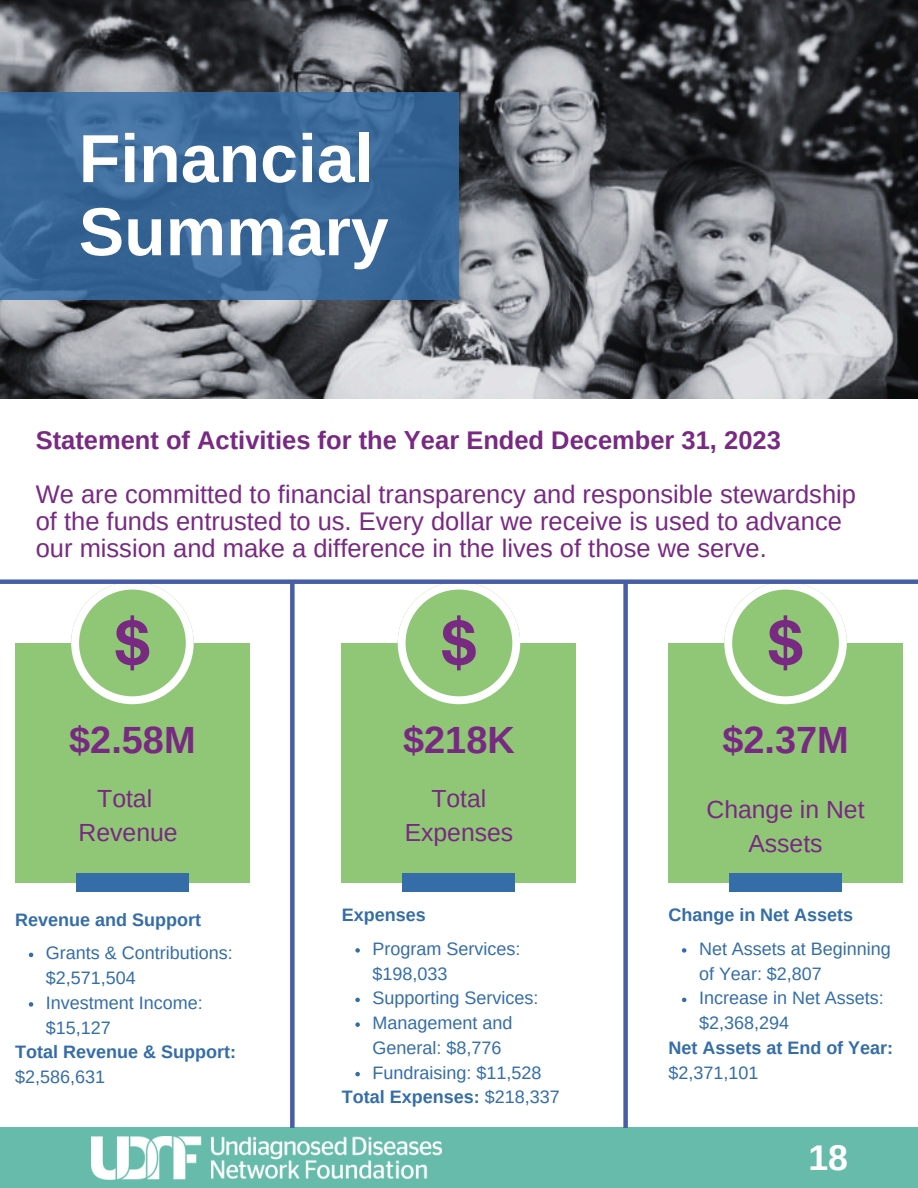
<style>
.page{position:relative;width:918px;height:1188px;background:#fff}
.page>*{position:absolute;margin:0;border:0;box-sizing:border-box;transform-origin:0 0}
.t1{font:700 67.95px/73.2px "Arimo";color:#fff}
.t2{font:700 37.95px "Arimo";color:#782982}
.t3{font:700 35.7px "Arimo";color:#fff}
.t4{font:25.5px/27px "Arimo";color:#782982}
.t5{font:700 25.5px "Arimo";color:#782982}
.t6{font:24.75px/34px "Arimo";color:#782982;text-align:center}
.t7{font:18px/24.8px "Arimo";color:#346da7}
.t8{font:700 18px/24.8px "Arimo";color:#346da7}
.s1{font-weight:400}
</style>
<div class="page">
<img style="left:0;top:0;width:918px;height:398px">
<div style="left:0;top:1128px;width:918px;height:60px;background:#6ba"></div>
<img style="left:92px;top:1137px;width:350px;height:42px">
<svg style="left:0;top:92px;width:459px;height:207px;background:#396898"></svg>
<div style="left:15px;top:643px;width:235px;height:239px;background:#90c776"></div>
<div style="left:76px;top:873px;width:113px;height:18px;background:#346da7"></div>
<div style="left:342px;top:643px;width:234px;height:239px;background:#90c776"></div>
<div style="left:403px;top:873px;width:112px;height:18px;background:#346da7"></div>
<div style="left:668px;top:643px;width:235px;height:239px;background:#90c776"></div>
<div style="left:729px;top:873px;width:113px;height:18px;background:#346da7"></div>
<svg style="left:71px;top:584px;width:123px;height:120px"></svg>
<svg style="left:398px;top:584px;width:122px;height:120px"></svg>
<svg style="left:724px;top:584px;width:123px;height:120px"></svg>
<svg style="left:29px;top:953px;width:4px;height:4px"></svg>
<svg style="left:29px;top:1002px;width:4px;height:5px"></svg>
<svg style="left:682px;top:948px;width:4px;height:5px"></svg>
<svg style="left:682px;top:998px;width:4px;height:4px"></svg>
<svg style="left:355px;top:948px;width:5px;height:5px"></svg>
<svg style="left:355px;top:998px;width:5px;height:4px"></svg>
<svg style="left:355px;top:1022px;width:5px;height:5px"></svg>
<svg style="left:355px;top:1072px;width:5px;height:4px"></svg>
<div style="left:0;top:579px;width:918px;height:5px;background:#475da6"></div>
<div style="left:290px;top:582px;width:5px;height:546px;background:#475da6"></div>
<div style="left:623px;top:582px;width:5px;height:546px;background:#475da6"></div>
<h4 class="t1" style="left:79px;top:122px;width:311px">Financial<br>Summary</h4>
<p class="t5" style="left:36px;top:426px;width:747px">Statement of Activities for the Year Ended December 31, 2023</p>
<h1 class="t4" style="left:36px;top:480px;width:822px">We are committed to financial transparency and responsible stewardship of the funds entrusted to us. Every dollar we receive is used to advance our mission and make a difference in the lives of those we serve.</h1>
<p class="t2" style="left:69px;top:719px;width:128px">$2.58M</p>
<p class="t6" style="left:79px;top:781px;width:101px">Total<br>Revenue</p>
<h4 class="t8" style="left:15px;top:907px;width:187px">Revenue and Support</h4>
<h4 class="t7" style="left:46px;top:941px;width:188px">Grants &amp; Contributions: $2,571,504</h4>
<h4 class="t7" style="left:46px;top:990px;width:158px">Investment Income: $15,127</h4>
<h2 class="t8" style="left:15px;top:1040px;width:222px">Total Revenue &amp; Support: <span class="s1">$2,586,631</span></h2>
<p class="t2" style="left:403px;top:719px;width:113px">$218K</p>
<p class="t6" style="left:405px;top:781px;width:110px">Total<br>Expenses</p>
<p class="t8" style="left:342px;top:903px;width:85px">Expenses</p>
<p class="t7" style="left:372px;top:936px;width:149px">Program Services: $198,033</p>
<p class="t7" style="left:372px;top:986px;width:167px">Supporting Services:</p>
<p class="t7" style="left:372px;top:1011px;width:142px">Management and<br>General: $8,776</p>
<h5 class="t7" style="left:372px;top:1060px;width:171px">Fundraising: $11,528</h5>
<p class="t8" style="left:342px;top:1085px;width:220px">Total Expenses: <span class="s1">$218,337</span></p>
<p class="t2" style="left:722px;top:719px;width:128px">$2.37M</p>
<p class="t6" style="left:707px;top:792px;width:160px">Change in Net<br>Assets</p>
<h2 class="t8" style="left:668px;top:903px;width:186px">Change in Net Assets</h2>
<h2 class="t7" style="left:699px;top:936px;width:193px">Net Assets at Beginning of Year: $2,807</h2>
<h5 class="t7" style="left:699px;top:986px;width:186px">Increase in Net Assets: $2,368,294</h5>
<p class="t8" style="left:668px;top:1035px;width:226px">Net Assets at End of Year: <span class="s1">$2,371,101</span></p>
<h3 class="t3" style="left:808px;top:1138px;width:41px">18</h3>
</div>
